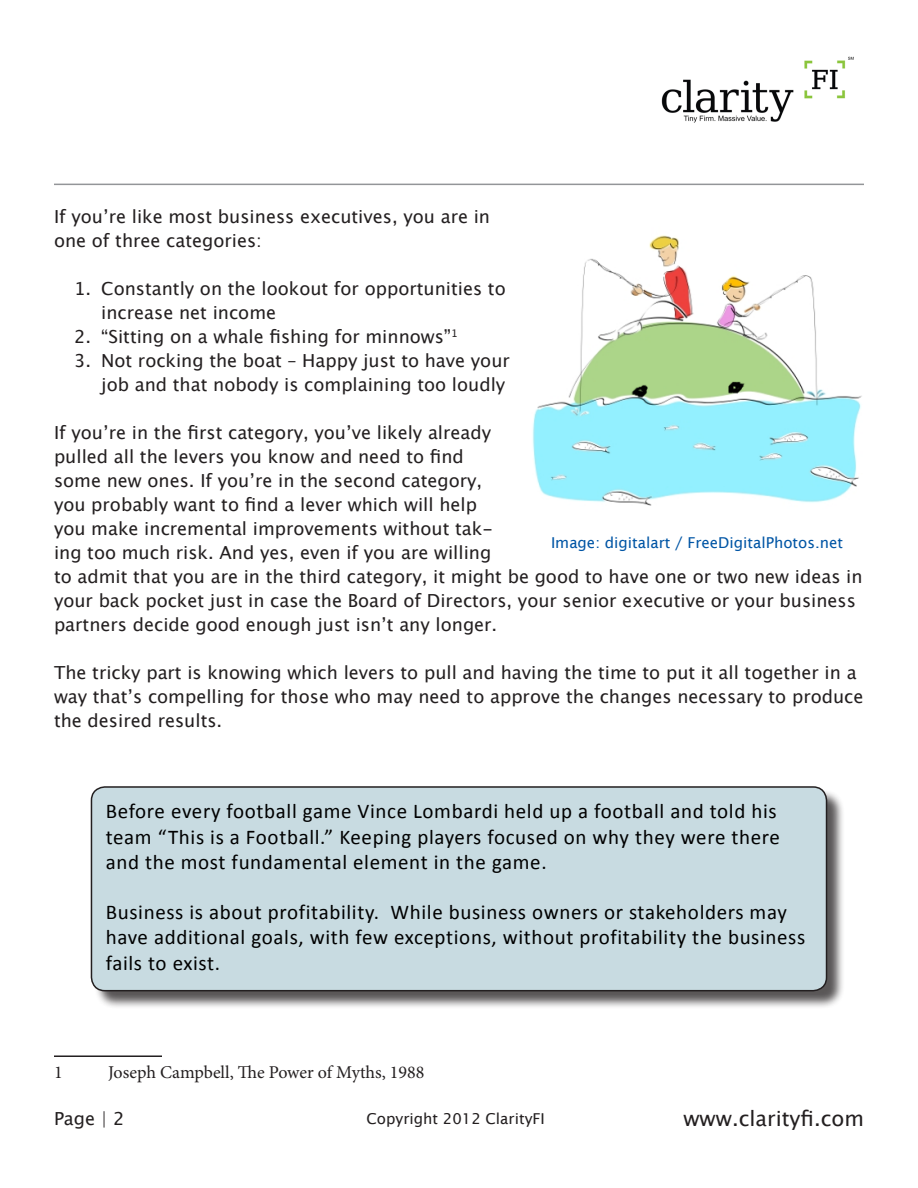
<style>
.page{position:relative;width:918px;height:1188px;background:#fff}
.page>*{position:absolute;margin:0;border:0;box-sizing:border-box;transform-origin:0 0}
.Call_out_boxes{font:21px/25.2px "Calibri";letter-spacing:.03em;color:#000}
.t1{font:21px "Lucida Sans Unicode";color:#231f20}
.Chapter_Body_Copy{font:18px/24px "Lucida Grande";color:#231f20}
.t2{font:18px "Minion Pro";color:#231f20}
.t3{font:18px "Lucida Sans Unicode";color:#231f20}
.Headline{font:15px "Lucida Sans";color:#0155a5}
.t4{font:15px "Lucida Sans";color:#231f20}
</style>
<div class="page">
<img style="left:661px;top:56px;width:193px;height:67px">
<hr style="left:54px;top:1055px;width:108px;height:2px;background:#231f20">
<hr style="left:54px;top:184px;width:810px;height:1px;background:#939598">
<img style="left:532px;top:235px;width:330px;height:271px">
<div style="left:94px;top:789px;width:751px;height:220px;background:#231f20;opacity:.75"></div>
<div style="left:91px;top:787px;width:736px;height:204px;background:#c8dbe1;border-radius:14px"></div>
<div style="left:91px;top:786px;width:736px;height:205px;border:2px solid #231f20;border-radius:14px"></div>
<p class="Chapter_Body_Copy" style="left:54px;top:205px;width:438px">If you’re like most business executives, you are in one of three categories:</p>
<p class="Chapter_Body_Copy" style="left:101px;top:277px;width:406px;text-indent:-27px">1. Constantly on the lookout for opportunities to increase net income</p>
<p class="Chapter_Body_Copy" style="left:74px;top:325px;width:385px">2. “Sitting on a whale fishing for minnows”<sup>1</sup></p>
<p class="Chapter_Body_Copy" style="left:74px;top:349px;width:437px;text-align:right">3. Not rocking the boat – Happy just to have your job and that nobody is complaining too loudly</p>
<p class="Chapter_Body_Copy" style="left:54px;top:421px;width:810px">If you’re in the first category, you’ve likely already<br>pulled all the levers you know and need to find<br>some new ones. If you’re in the second category,<br>you probably want to find a lever which will help<br>you make incremental improvements without tak-<br>ing too much risk. And yes, even if you are willing<br>to admit that you are in the third category, it might be good to have one or two new ideas in your back pocket just in case the Board of Directors, your senior executive or your business partners decide good enough just isn’t any longer.</p>
<p class="Chapter_Body_Copy" style="left:54px;top:661px;width:811px">The tricky part is knowing which levers to pull and having the time to put it all together in a way that’s compelling for those who may need to approve the changes necessary to produce the desired results.</p>
<p class="Headline" style="left:551px;top:534px;width:294px">Image: digitalart / FreeDigitalPhotos.net</p>
<p class="Call_out_boxes" style="left:106px;top:799px;width:676px">Before every football game Vince Lombardi held up a football and told his team “This is a Football.” Keeping players focused on why they were there and the most fundamental element in the game.</p>
<p class="Call_out_boxes" style="left:106px;top:900px;width:701px">Business is about profitability. While business owners or stakeholders may have additional goals, with few exceptions, without profitability the business fails to exist.</p>
<p class="t2" style="left:54px;top:1060px;width:10px">1</p>
<p class="t2" style="left:108px;top:1060px;width:318px">Joseph Campbell, The Power of Myths, 1988</p>
<p class="t3" style="left:54px;top:1105px;width:72px">Page | 2</p>
<p class="t4" style="left:367px;top:1110px;width:180px">Copyright 2012 ClarityFI</p>
<p class="t1" style="left:683px;top:1102px;width:182px">www.clarityfi.com</p>
</div>
